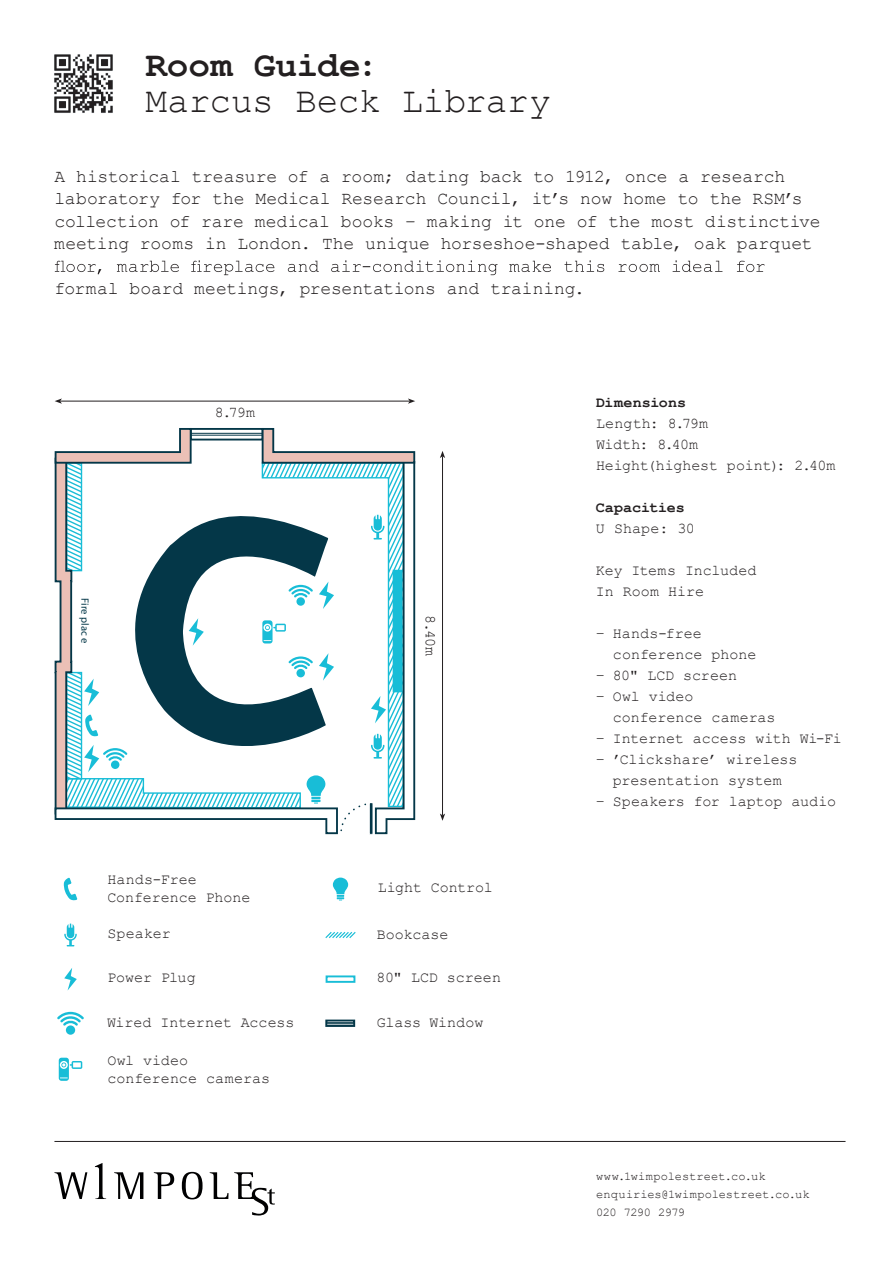
<style>
.page{position:relative;width:893px;height:1263px;background:#fff}
.page>*{position:absolute;margin:0;border:0;box-sizing:border-box;transform-origin:0 0}
.t1{font:36px "Courier New";letter-spacing:-.01em;color:#231f20}
.t2{font:700 36px "Courier New";letter-spacing:-.005em;color:#231f20}
.t3{font:18px/22.5px "Courier New";letter-spacing:-.01em;color:#231f20}
.t4{font:15px/21px "Courier New";color:#231f20}
.t5{font:700 15px "Courier New";color:#231f20}
.t6{font:12px/18px "Courier New";letter-spacing:.005em;color:#231f20}
.t7{font:10.65px "Myriad Pro";color:#043748}
</style>
<div class="page">
<svg style="left:54px;top:1163px;width:221px;height:52px"></svg>
<hr style="left:54px;top:1141px;width:791px;height:1px;background:#231f20">
<div style="left:66px;top:1025px;width:9px;height:10px;background:#18bdd7;border-radius:50%"></div>
<svg style="left:57px;top:1012px;width:27px;height:14px"></svg>
<svg style="left:64px;top:968px;width:13px;height:22px"></svg>
<svg style="left:333px;top:877px;width:15px;height:24px"></svg>
<svg style="left:64px;top:878px;width:13px;height:23px"></svg>
<svg style="left:326px;top:975px;width:29px;height:8px"></svg>
<svg style="left:64px;top:923px;width:13px;height:23px"></svg>
<svg style="left:325px;top:932px;width:31px;height:6px"></svg>
<svg style="left:325px;top:1019px;width:30px;height:8px"></svg>
<svg style="left:326px;top:1022px;width:28px;height:2px"></svg>
<svg style="left:55px;top:260px;width:710px;height:15px"></svg>
<img style="left:54px;top:54px;width:59px;height:59px">
<hr style="left:60px;top:401px;width:350px;height:1px;background:#231f20">
<svg style="left:55px;top:398px;width:7px;height:6px"></svg>
<svg style="left:408px;top:398px;width:7px;height:6px"></svg>
<hr style="left:442px;top:456px;width:1px;height:359px;background:#231f20">
<svg style="left:440px;top:451px;width:5px;height:7px"></svg>
<svg style="left:440px;top:813px;width:5px;height:8px"></svg>
<svg style="left:59px;top:1058px;width:10px;height:23px"></svg>
<svg style="left:61px;top:1061px;width:21px;height:8px"></svg>
<svg style="left:54px;top:428px;width:362px;height:407px"></svg>
<h1 class="t2" style="left:145px;top:42px;width:234px">Room Guide:</h1>
<h1 class="t1" style="left:145px;top:78px;width:406px">Marcus Beck Library</h1>
<p class="t3" style="left:54px;top:164px;width:768px">A historical treasure of a room; dating back to 1912, once a research laboratory for the Medical Research Council, it’s now home to the RSM’s collection of rare medical books – making it one of the most distinctive meeting rooms in London. The unique horseshoe-shaped table, oak parquet</p>
<p class="t3" style="left:55px;top:277px;width:532px">formal board meetings, presentations and training.</p>
<p class="t7" style="left:92px;top:598px;width:47px;rotate:90deg">Fire plac e</p>
<p class="t4" style="left:215px;top:402px;width:42px">8.79m</p>
<p class="t4" style="left:441px;top:615px;width:42px;rotate:90deg">8.40m</p>
<p class="t4" style="left:107px;top:870px;width:145px;line-height:18px">Hands-Free<br>Conference Phone</p>
<p class="t4" style="left:378px;top:876px;width:116px">Light Control</p>
<p class="t4" style="left:107px;top:922px;width:65px">Speaker</p>
<p class="t4" style="left:377px;top:923px;width:73px">Bookcase</p>
<p class="t4" style="left:107px;top:967px;width:90px">Power Plug</p>
<p class="t4" style="left:107px;top:1011px;width:189px">Wired Internet Access</p>
<p class="t4" style="left:107px;top:1050px;width:164px;line-height:18px">Owl video conference cameras</p>
<p class="t4" style="left:377px;top:967px;width:126px">80" LCD screen</p>
<p class="t4" style="left:377px;top:1011px;width:108px">Glass Window</p>
<p class="t5" style="left:596px;top:393px;width:91px">Dimensions</p>
<p class="t4" style="left:596px;top:413px;width:241px">Length: 8.79m<br>Width: 8.40m<br>Height(highest point): 2.40m</p>
<p class="t5" style="left:596px;top:498px;width:90px">Capacities</p>
<p class="t4" style="left:596px;top:518px;width:100px">U Shape: 30</p>
<p class="t4" style="left:596px;top:560px;width:162px">Key Items Included<br>In Room Hire</p>
<p class="t4" style="left:613px;top:623px;width:145px;text-indent:-17px">– Hands-free conference phone</p>
<p class="t4" style="left:596px;top:665px;width:143px">– 80" LCD screen</p>
<p class="t4" style="left:613px;top:686px;width:164px;text-indent:-17px">– Owl video conference cameras</p>
<p class="t4" style="left:596px;top:728px;width:247px">– Internet access with Wi-Fi</p>
<p class="t4" style="left:596px;top:749px;width:203px;text-align:center">– ’Clickshare’ wireless presentation system</p>
<p class="t4" style="left:596px;top:791px;width:242px">– Speakers for laptop audio</p>
<p class="t6" style="left:596px;top:1166px;width:215px">www.1wimpolestreet.co.uk enquiries@1wimpolestreet.co.uk<br>020 7290 2979</p>
</div>
